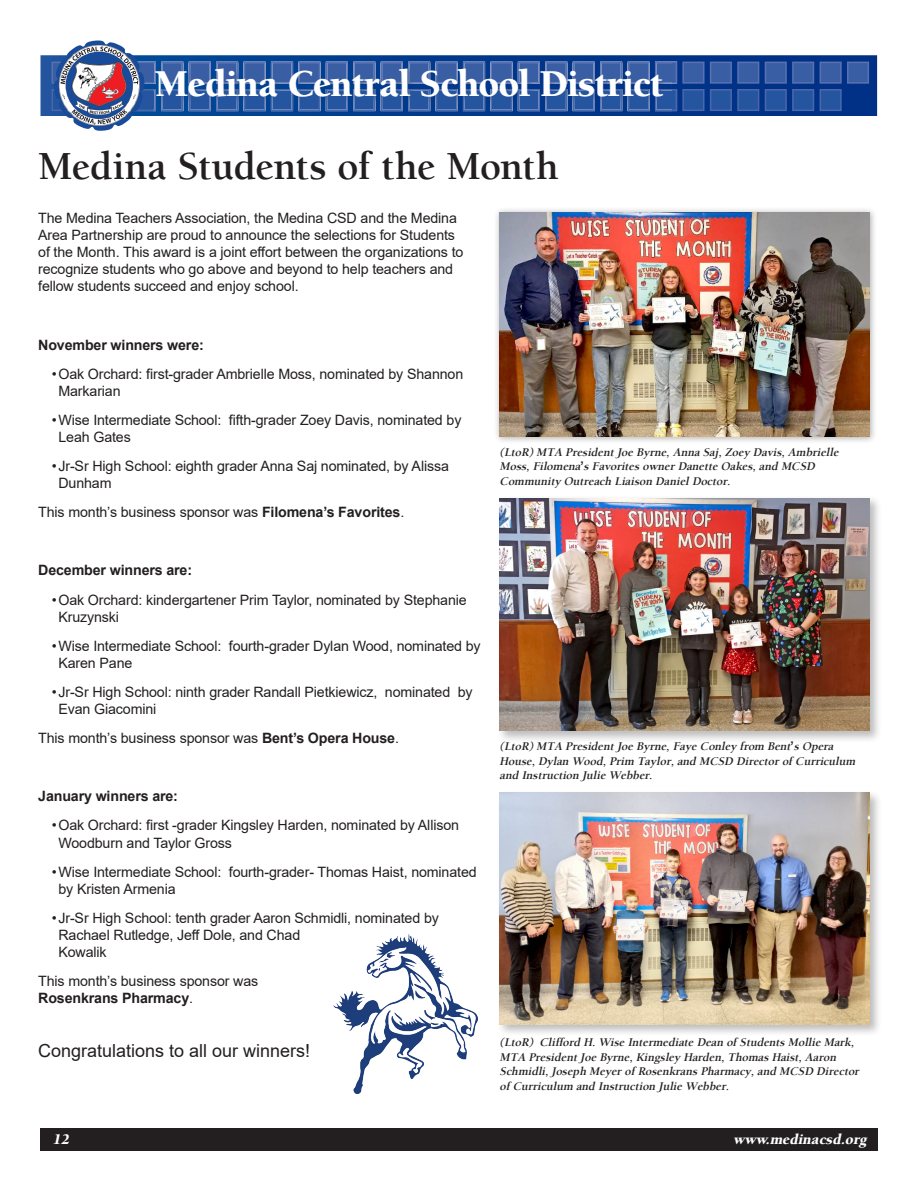
<style>
.page{position:relative;width:918px;height:1188px;background:#fff}
.page>*{position:absolute;margin:0;border:0;box-sizing:border-box;transform-origin:0 0}
.t1{font:700 40.5px "Berkeley";letter-spacing:-.015em;color:#231f20}
.t2{font:900 39px "Berkeley";letter-spacing:-.025em;color:#fff}
.t3{font:18px "Arial";color:#231f20}
.t4{font:italic 900 15px "Berkeley";color:#fff}
.t5{font:14.25px/17.1px "Arial";letter-spacing:-.01em;color:#231f20}
.t6{font:700 14.25px "Arial";letter-spacing:-.01em;color:#231f20}
.t7{font:italic 700 12px/14.4px "Berkeley";color:#231f20}
.s1{font-weight:700}
.s2{font-family:"Arial";font-style:normal}
</style>
<div class="page">
<div style="left:40px;top:1129px;width:838px;height:22px;background:#231f20"></div>
<img style="left:40px;top:55px;width:837px;height:61px">
<svg style="left:189px;top:62px;width:49px;height:1px"></svg>
<svg style="left:244px;top:62px;width:76px;height:1px"></svg>
<svg style="left:326px;top:62px;width:49px;height:1px"></svg>
<svg style="left:381px;top:62px;width:49px;height:1px"></svg>
<svg style="left:436px;top:62px;width:76px;height:1px"></svg>
<svg style="left:518px;top:62px;width:49px;height:1px"></svg>
<svg style="left:573px;top:62px;width:49px;height:1px"></svg>
<svg style="left:628px;top:62px;width:131px;height:49px;background:#29529c"></svg>
<svg style="left:765px;top:62px;width:49px;height:49px;background:#2b549d"></svg>
<svg style="left:820px;top:62px;width:49px;height:49px;background:#224c98"></svg>
<img style="left:183px;top:63px;width:489px;height:51px">
<svg style="left:52px;top:40px;width:131px;height:91px"></svg>
<img style="left:153px;top:89px;width:3px;height:22px">
<img style="left:161px;top:63px;width:22px;height:21px">
<img style="left:161px;top:89px;width:22px;height:22px">
<img style="left:189px;top:63px;width:22px;height:21px">
<img style="left:189px;top:89px;width:22px;height:22px">
<img style="left:216px;top:63px;width:22px;height:21px">
<img style="left:216px;top:89px;width:22px;height:22px">
<img style="left:244px;top:63px;width:22px;height:21px">
<img style="left:244px;top:89px;width:22px;height:22px">
<img style="left:271px;top:63px;width:22px;height:21px">
<img style="left:271px;top:89px;width:22px;height:22px">
<img style="left:298px;top:63px;width:22px;height:21px">
<img style="left:298px;top:89px;width:22px;height:22px">
<img style="left:326px;top:63px;width:22px;height:21px">
<img style="left:326px;top:89px;width:22px;height:22px">
<img style="left:353px;top:63px;width:22px;height:21px">
<img style="left:353px;top:89px;width:22px;height:22px">
<img style="left:381px;top:63px;width:22px;height:21px">
<img style="left:381px;top:89px;width:22px;height:22px">
<img style="left:408px;top:63px;width:22px;height:21px">
<img style="left:408px;top:89px;width:22px;height:22px">
<img style="left:436px;top:63px;width:22px;height:21px">
<img style="left:436px;top:89px;width:22px;height:22px">
<img style="left:463px;top:63px;width:22px;height:21px">
<img style="left:463px;top:89px;width:22px;height:22px">
<img style="left:490px;top:63px;width:22px;height:21px">
<img style="left:490px;top:89px;width:22px;height:22px">
<img style="left:518px;top:63px;width:22px;height:21px">
<img style="left:518px;top:89px;width:22px;height:22px">
<img style="left:545px;top:63px;width:22px;height:21px">
<img style="left:545px;top:89px;width:22px;height:22px">
<img style="left:573px;top:63px;width:22px;height:21px">
<img style="left:573px;top:89px;width:22px;height:22px">
<img style="left:600px;top:63px;width:22px;height:21px">
<img style="left:600px;top:89px;width:22px;height:22px">
<img style="left:628px;top:63px;width:22px;height:21px">
<img style="left:628px;top:89px;width:22px;height:22px">
<img style="left:655px;top:63px;width:17px;height:21px">
<img style="left:655px;top:89px;width:17px;height:22px">
<div style="left:494px;top:207px;width:383px;height:237px;background:#231f20;opacity:.35"></div>
<img style="left:499px;top:212px;width:370px;height:224px">
<div style="left:496px;top:495px;width:386px;height:248px;background:#231f20;opacity:.3"></div>
<img style="left:499px;top:498px;width:370px;height:233px">
<div style="left:496px;top:789px;width:386px;height:248px;background:#231f20;opacity:.3"></div>
<img style="left:499px;top:792px;width:370px;height:233px">
<img style="left:334px;top:934px;width:143px;height:160px">
<h2 class="t2" style="left:155px;top:64px;width:510px">Medina Central School District</h2>
<p class="t1" style="left:38px;top:144px;width:522px">Medina Students of the Month</p>
<p class="t5" style="left:38px;top:209px;width:427px">The Medina Teachers Association, the Medina CSD and the Medina Area Partnership are proud to announce the selections for Students of the Month. This award is a joint effort between the organizations to recognize students who go above and beyond to help teachers and fellow students succeed and enjoy school.</p>
<p class="t6" style="left:38px;top:334px;width:167px">November winners were:</p>
<p class="t5" style="left:58px;top:365px;width:406px;text-indent:-7px">•Oak Orchard: first-grader Ambrielle Moss, nominated by Shannon<br>Markarian</p>
<p class="t5" style="left:58px;top:411px;width:404px;text-indent:-7px">•Wise Intermediate School: fifth-grader Zoey Davis, nominated by<br>Leah Gates</p>
<p class="t5" style="left:58px;top:457px;width:392px;text-indent:-7px">•Jr-Sr High School: eighth grader Anna Saj nominated, by Alissa<br>Dunham</p>
<p class="t5" style="left:38px;top:504px;width:368px">This month’s business sponsor was <span class="s1">Filomena’s Favorites</span>.</p>
<p class="t6" style="left:38px;top:560px;width:155px">December winners are:</p>
<p class="t5" style="left:58px;top:591px;width:410px;text-indent:-7px">•Oak Orchard: kindergartener Prim Taylor, nominated by Stephanie<br>Kruzynski</p>
<p class="t5" style="left:58px;top:637px;width:424px;text-indent:-7px">•Wise Intermediate School: fourth-grader Dylan Wood, nominated by<br>Karen Pane</p>
<p class="t5" style="left:58px;top:683px;width:416px;text-indent:-7px">•Jr-Sr High School: ninth grader Randall Pietkiewicz, nominated by<br>Evan Giacomini</p>
<p class="t5" style="left:38px;top:729px;width:362px">This month’s business sponsor was <span class="s1">Bent’s Opera House</span>.</p>
<p class="t6" style="left:38px;top:786px;width:141px">January winners are:</p>
<p class="t5" style="left:58px;top:817px;width:402px;text-indent:-7px">•Oak Orchard: first -grader Kingsley Harden, nominated by Allison<br>Woodburn and Taylor Gross</p>
<p class="t5" style="left:58px;top:863px;width:420px;text-indent:-7px">•Wise Intermediate School: fourth-grader- Thomas Haist, nominated by Kristen Armenia</p>
<p class="t5" style="left:58px;top:909px;width:382px;text-indent:-7px">•Jr-Sr High School: tenth grader Aaron Schmidli, nominated by<br>Rachael Rutledge, Jeff Dole, and Chad<br>Kowalik</p>
<p class="t5" style="left:38px;top:972px;width:222px">This month’s business sponsor was<br><span class="s1">Rosenkrans Pharmacy</span>.</p>
<p class="t3" style="left:38px;top:1038px;width:274px">Congratulations to all our winners!</p>
<p class="t7" style="left:500px;top:445px;width:343px">(LtoR)MTA PresidentJoe Byrne,Anna Saj ,Zoey Davis,Ambrielle<br>Moss,Filomena<span class="s2">’</span> sFavoritesownerDanette Oakes,and MCSD<br>Community Outreach Liaison DanielDoctor.</p>
<p class="t7" style="left:500px;top:739px;width:360px">(LtoR)MTA PresidentJoe Byrne,Faye Conley from Bent<span class="s2">’</span> sOpera<br>House,Dylan Wood,Prim Taylor,and MCSD Directorof Curriculum and Instruction Julie Webber.</p>
<p class="t7" style="left:500px;top:1036px;width:364px">(LtoR) Clifford H.Wise Intermediate Dean of StudentsMollie Mark, MTA PresidentJoe Byrne,Kingsley Harden,ThomasHaist,Aaron Schmidli,Joseph Meyerof RosenkransPharmacy,and MCSD Director of Curriculum and Instruction Julie Webber.</p>
<p class="t4" style="left:52px;top:1131px;width:22px">12</p>
<p class="t4" style="left:733px;top:1131px;width:135px">www.medinacsd.org</p>
</div>
